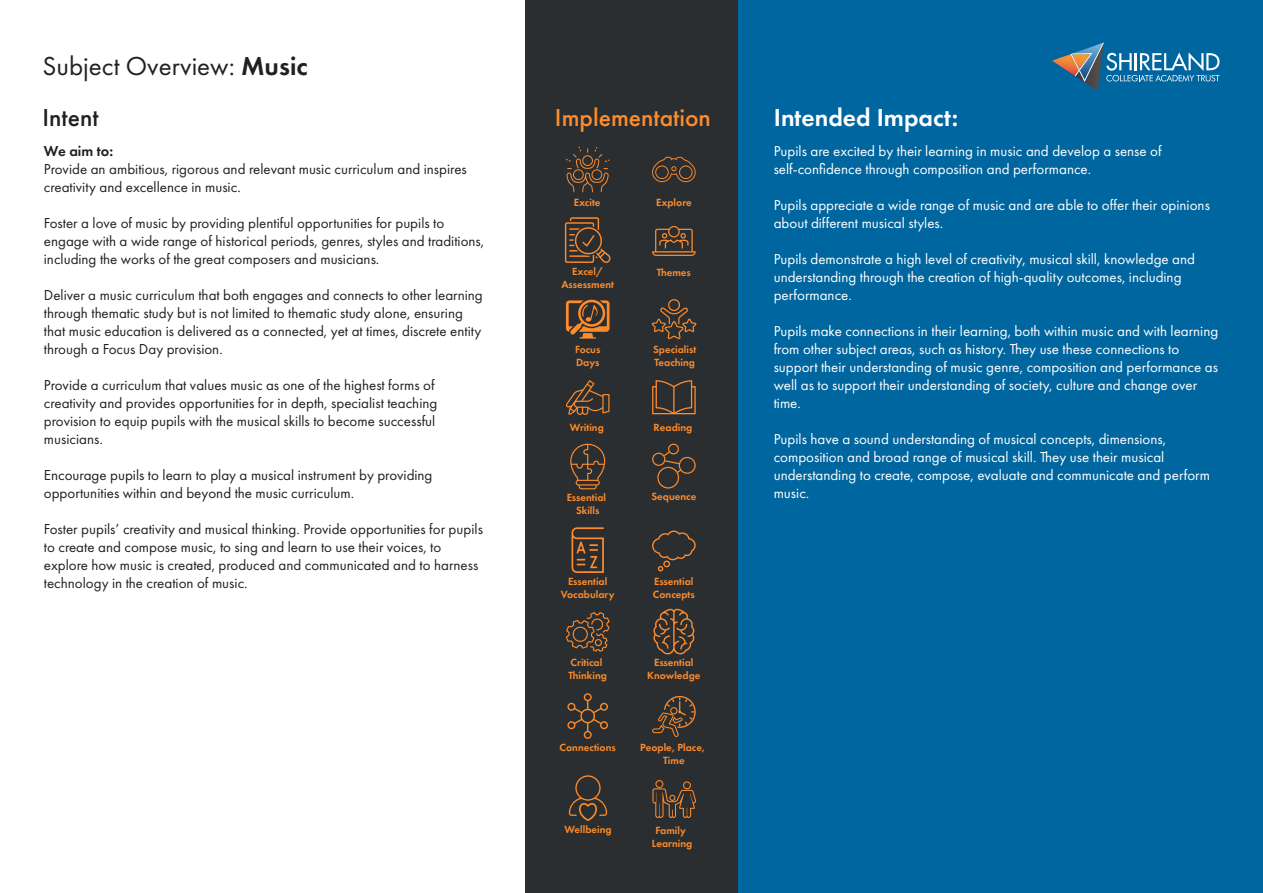
<style>
.page{position:relative;width:1263px;height:893px;background:#fff}
.page>*{position:absolute;margin:0;border:0;box-sizing:border-box;transform-origin:0 0}
.t1{font:27px "Futura PT";color:#231f20}
.t2{font:600 25.5px "Futura PT";color:#fff}
.t3{font:500 25.5px "Futura PT";color:#ff8c2b}
.t4{font:500 25.5px "Futura PT";color:#231f20}
.t5{font:15px/18px "Futura PT";color:#231f20}
.t6{font:15px/18px "Futura PT";color:#fff}
.t7{font:600 15px "Futura PT";color:#231f20}
.t8{font:600 10.8px/12.9px "Futura PT";color:#ff8c2b;text-align:center}
.s1{font-weight:600}
</style>
<div class="page">
<div style="left:631px;top:0;width:632px;height:893px;background:#0066a0"></div>
<svg style="left:1052px;top:43px;width:167px;height:48px"></svg>
<div style="left:525px;top:0;width:213px;height:893px;background:#2a2e31"></div>
<svg style="left:566px;top:147px;width:43px;height:45px"></svg>
<svg style="left:652px;top:780px;width:44px;height:38px"></svg>
<svg style="left:652px;top:696px;width:44px;height:41px"></svg>
<svg style="left:652px;top:157px;width:44px;height:25px"></svg>
<svg style="left:652px;top:380px;width:44px;height:34px"></svg>
<svg style="left:566px;top:380px;width:43px;height:35px"></svg>
<svg style="left:653px;top:609px;width:41px;height:45px"></svg>
<svg style="left:570px;top:444px;width:35px;height:45px"></svg>
<svg style="left:652px;top:531px;width:44px;height:40px"></svg>
<svg style="left:567px;top:693px;width:41px;height:46px"></svg>
<svg style="left:566px;top:612px;width:44px;height:40px"></svg>
<svg style="left:571px;top:527px;width:33px;height:46px"></svg>
<svg style="left:565px;top:217px;width:46px;height:46px"></svg>
<svg style="left:652px;top:444px;width:44px;height:44px"></svg>
<svg style="left:569px;top:775px;width:38px;height:46px"></svg>
<svg style="left:566px;top:300px;width:43px;height:39px"></svg>
<svg style="left:652px;top:226px;width:44px;height:30px"></svg>
<div style="left:668px;top:299px;width:12px;height:12px;border:1px solid #ff8c2b;border-radius:50%"></div>
<svg style="left:651px;top:306px;width:46px;height:34px"></svg>
<h1 class="t1" style="left:43px;top:50px;width:267px">Subject Overview: <span class="s1">Music</span></h1>
<h2 class="t4" style="left:43px;top:102px;width:58px">Intent</h2>
<p class="t7" style="left:44px;top:141px;width:71px">We aim to:</p>
<p class="t5" style="left:44px;top:160px;width:424px">Provide an ambitious, rigorous and relevant music curriculum and inspires creativity and excellence in music.</p>
<p class="t5" style="left:44px;top:214px;width:442px">Foster a love of music by providing plentiful opportunities for pupils to engage with a wide range of historical periods, genres, styles and traditions, including the works of the great composers and musicians.</p>
<p class="t5" style="left:44px;top:286px;width:440px">Deliver a music curriculum that both engages and connects to other learning through thematic study but is not limited to thematic study alone, ensuring that music education is delivered as a connected, yet at times, discrete entity through a Focus Day provision.</p>
<p class="t5" style="left:44px;top:376px;width:395px">Provide a curriculum that values music as one of the highest forms of creativity and provides opportunities for in depth, specialist teaching provision to equip pupils with the musical skills to become successful musicians.</p>
<p class="t5" style="left:44px;top:466px;width:390px">Encourage pupils to learn to play a musical instrument by providing opportunities within and beyond the music curriculum.</p>
<p class="t5" style="left:44px;top:520px;width:441px">Foster pupils’ creativity and musical thinking. Provide opportunities for pupils to create and compose music, to sing and learn to use their voices, to explore how music is created, produced and communicated and to harness technology in the creation of music.</p>
<h2 class="t3" style="left:555px;top:102px;width:158px">Implementation</h2>
<h2 class="t2" style="left:774px;top:102px;width:186px">Intended Impact:</h2>
<p class="t8" style="left:574px;top:195px;width:28px">Excite</p>
<p class="t8" style="left:656px;top:195px;width:37px">Explore</p>
<p class="t8" style="left:561px;top:265px;width:54px">Excel/<br>Assessment</p>
<p class="t8" style="left:657px;top:265px;width:36px">Themes</p>
<p class="t8" style="left:575px;top:343px;width:27px;text-align:left">Focus<br>Days</p>
<p class="t8" style="left:653px;top:343px;width:45px;text-align:left">Specialist<br>Teaching</p>
<p class="t8" style="left:570px;top:421px;width:36px">Writing</p>
<p class="t8" style="left:654px;top:421px;width:40px">Reading</p>
<p class="t8" style="left:567px;top:491px;width:41px">Essential<br>Skills</p>
<p class="t8" style="left:651px;top:490px;width:46px">Sequence</p>
<p class="t8" style="left:561px;top:575px;width:55px">Essential<br>Vocabulary</p>
<p class="t8" style="left:653px;top:575px;width:43px;text-align:left">Essential<br>Concepts</p>
<p class="t8" style="left:568px;top:655px;width:40px;text-align:left">Critical<br>Thinking</p>
<p class="t8" style="left:647px;top:656px;width:55px">Essential<br>Knowledge</p>
<p class="t8" style="left:560px;top:741px;width:58px">Connections</p>
<p class="t8" style="left:640px;top:741px;width:66px">People, Place,<br>Time</p>
<p class="t8" style="left:564px;top:822px;width:49px">Wellbeing</p>
<p class="t8" style="left:652px;top:823px;width:42px">Family<br>Learning</p>
<p class="t6" style="left:774px;top:142px;width:390px">Pupils are excited by their learning in music and develop a sense of self-confidence through composition and performance.</p>
<p class="t6" style="left:774px;top:196px;width:438px">Pupils appreciate a wide range of music and are able to offer their opinions about different musical styles.</p>
<p class="t6" style="left:774px;top:250px;width:423px">Pupils demonstrate a high level of creativity, musical skill, knowledge and understanding through the creation of high-quality outcomes, including performance.</p>
<p class="t6" style="left:774px;top:322px;width:446px">Pupils make connections in their learning, both within music and with learning from other subject areas, such as history. They use these connections to support their understanding of music genre, composition and performance as well as to support their understanding of society, culture and change over time.</p>
<p class="t6" style="left:774px;top:430px;width:438px">Pupils have a sound understanding of musical concepts, dimensions, composition and broad range of musical skill. They use their musical understanding to create, compose, evaluate and communicate and perform music.</p>
</div>
